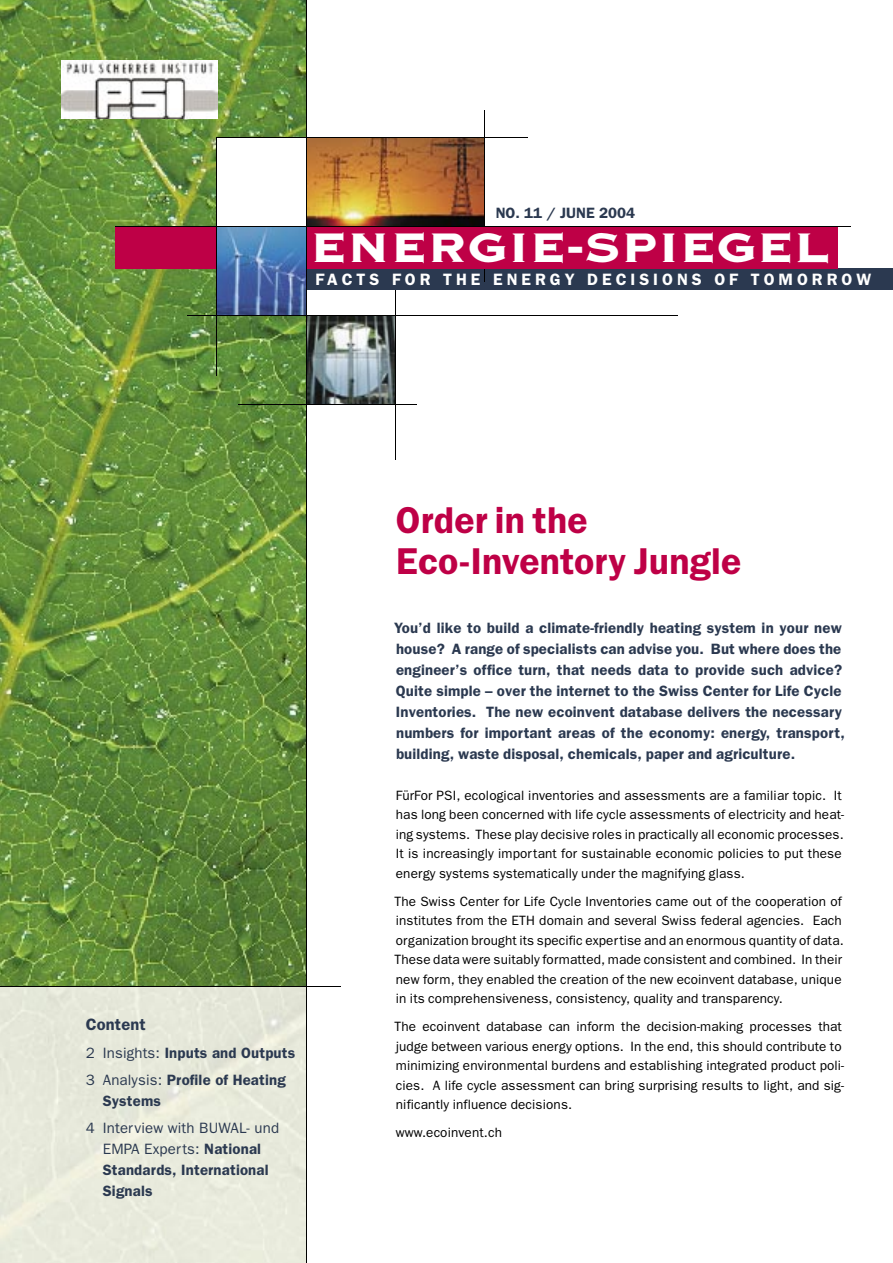
<style>
.page{position:relative;width:893px;height:1263px;background:#fff}
.page>*{position:absolute;margin:0;border:0;box-sizing:border-box;transform-origin:0 0}
.t1{font:800 43.5px "Graverplate";color:#fff}
.t2{font:600 37.5px/40.5px "Franklin Gothic";letter-spacing:.005em;color:#be0046}
.t3{font:600 16.5px "Franklin Gothic";letter-spacing:.24em;color:#fff}
.t4{font:600 16.5px "Franklin Gothic";letter-spacing:.01em;color:#2b3950}
.t5{font:600 15px/21px "Franklin Gothic";letter-spacing:.01em;color:#2b3950}
.t6{font:13.5px/19.5px "Franklin Gothic";letter-spacing:.01em;color:#000}
.s1{font-weight:400}
</style>
<div class="page">
<img style="left:307px;top:316px;width:88px;height:89px">
<img style="left:307px;top:138px;width:177px;height:88px">
<img style="left:0;top:0;width:306px;height:986px">
<hr style="left:395px;top:231px;width:1px;height:229px;background:#000">
<div style="left:259px;top:269px;width:634px;height:21px;background:#2b3950"></div>
<div style="left:217px;top:137px;width:89px;height:89px;background:#fff"></div>
<div style="left:115px;top:226px;width:723px;height:43px;background:#be0046"></div>
<img style="left:217px;top:227px;width:89px;height:88px">
<hr style="left:484px;top:110px;width:1px;height:172px;background:#000">
<hr style="left:238px;top:405px;width:178px;height:1px;background:#000">
<hr style="left:306px;top:0;width:1px;height:1263px;background:#000">
<hr style="left:188px;top:315px;width:490px;height:1px;background:#000">
<hr style="left:217px;top:137px;width:310px;height:1px;background:#000">
<hr style="left:216px;top:137px;width:1px;height:238px;background:#000">
<div style="left:342px;top:226px;width:173px;height:43px;background:#be0046"></div>
<hr style="left:115px;top:226px;width:735px;height:1px;background:#000">
<img style="left:61px;top:61px;width:156px;height:57px">
<hr style="left:0;top:986px;width:340px;height:1px;background:#000">
<p class="t5" style="left:496px;top:202px;width:141px">NO. 11 / JUNE 2004</p>
<h1 class="t1" style="left:311px;top:217px;width:521px">ENERGIE-SPIEGEL</h1>
<p class="t3" style="left:315px;top:270px;width:557px">FACTS FOR THE ENERGY DECISIONS OF TOMORROW</p>
<p class="t4" style="left:86px;top:1015px;width:62px">Content</p>
<p class="t5" style="left:86px;top:1038px;width:211px;line-height:27.5px"><span class="s1">2 Insights:</span> Inputs and Outputs<br><span class="s1">3 Analysis:</span> Profile of Heating</p>
<p class="t5" style="left:103px;top:1090px;width:60px">Systems</p>
<p class="t5" style="left:103px;top:1117px;width:178px;text-indent:-17px"><span class="s1">4 Interview with BUWAL- und<br>EMPA Experts:</span> National<br>Standards, International<br>Signals</p>
<h2 class="t2" style="left:396px;top:499px;width:347px">Order in the<br>Eco-Inventory Jungle</h2>
<p class="t5" style="left:394px;top:617px;width:452px">You’d like to build a climate-friendly heating system in your new house? A range of specialists can advise you. But where does the engineer’s office turn, that needs data to provide such advice?<br>Quite simple – over the internet to the Swiss Center for Life Cycle Inventories. The new ecoinvent database delivers the necessary numbers for important areas of the economy: energy, transport, building, waste disposal, chemicals, paper and agriculture.</p>
<p class="t6" style="left:396px;top:785px;width:450px">FürFor PSI, ecological inventories and assessments are a familiar topic. It has long been concerned with life cycle assessments of electricity and heat&shy;ing systems. These play decisive roles in practically all economic processes.<br>It is increasingly important for sustainable economic policies to put these energy systems systematically under the magnifying glass.</p>
<p class="t6" style="left:394px;top:891px;width:451px">The Swiss Center for Life Cycle Inventories came out of the cooperation of institutes from the ETH domain and several Swiss federal agencies. Each organization brought its specific expertise and an enormous quantity of data.<br>These data were suitably formatted, made consistent and combined. In their new form, they enabled the creation of the new ecoinvent database, unique in its comprehensiveness, consistency, quality and transparency.</p>
<p class="t6" style="left:394px;top:1016px;width:451px">The ecoinvent database can inform the decision-making processes that judge between various energy options. In the end, this should contribute to minimizing environmental burdens and establishing integrated product poli&shy;cies. A life cycle assessment can bring surprising results to light, and sig&shy;nificantly influence decisions.</p>
<p class="t6" style="left:396px;top:1122px;width:108px">www.ecoinvent.ch</p>
</div>
